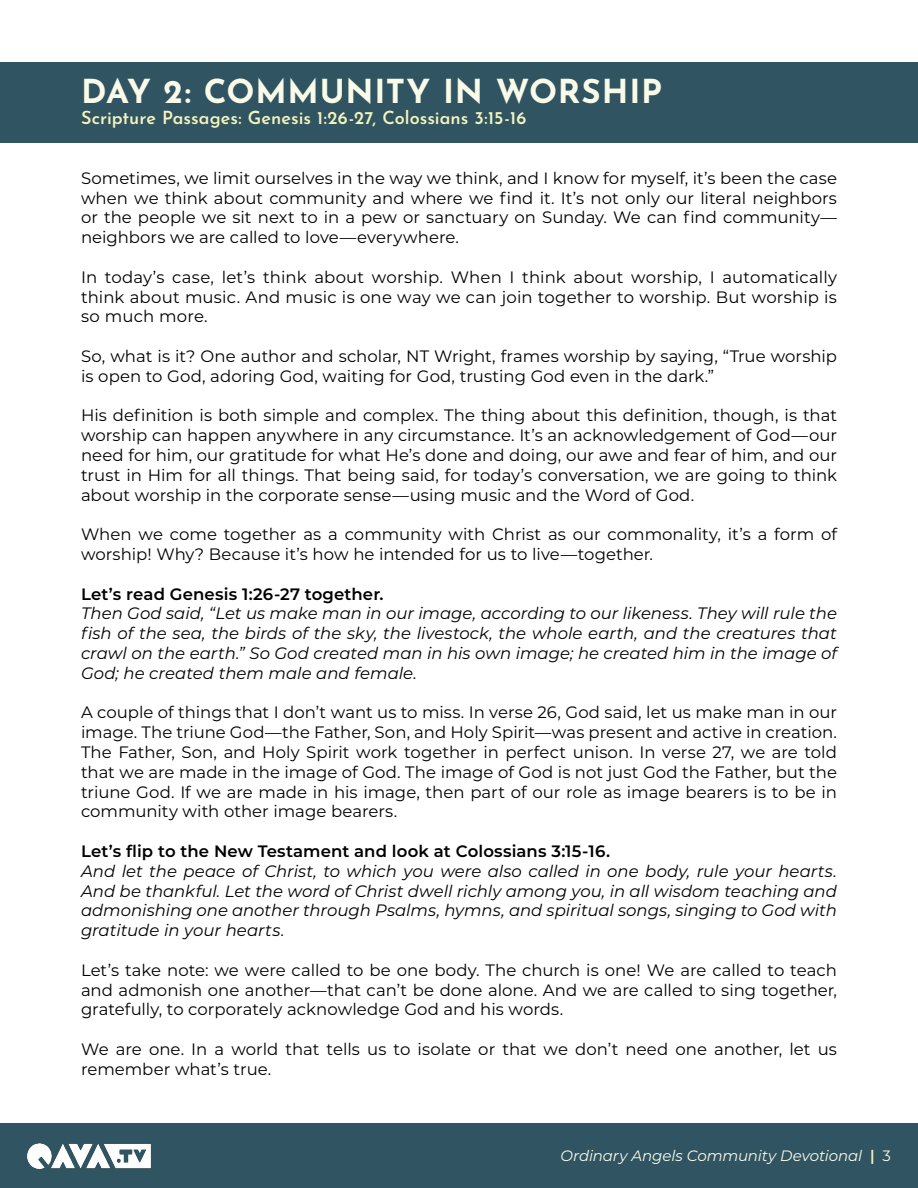
<style>
.page{position:relative;width:918px;height:1188px;background:#fff}
.page>*{position:absolute;margin:0;border:0;box-sizing:border-box;transform-origin:0 0}
.t1{font:700 33px "Josefin Sans";letter-spacing:.025em;color:#f9fae8}
.t2{font:600 18px "Josefin Sans";color:#f4f4bc}
.t3{font:16.5px/19.8px "Montserrat";color:#000;text-align:justify}
.t4{font:italic 16.5px/19.8px "Montserrat";color:#000;text-align:justify}
.t5{font:600 16.5px "Montserrat";letter-spacing:.005em;color:#000}
.t6{font:italic 15px "Montserrat";letter-spacing:-.005em;color:#f9fae8}
.s1{font-weight:600;font-style:normal;color:#f4f4bc}
.s2{font-style:normal}
</style>
<div class="page">
<div style="left:0;top:62px;width:918px;height:81px;background:#305461"></div>
<div style="left:0;top:1124px;width:918px;height:64px;background:#305461"></div>
<img style="left:27px;top:1143px;width:124px;height:25px">
<h1 class="t1" style="left:81px;top:62px;width:583px">DAY 2: COMMUNITY IN WORSHIP</h1>
<p class="t2" style="left:81px;top:103px;width:447px">Scripture Passages: Genesis 1:26-27, Colossians 3:15-16</p>
<p class="t3" style="left:81px;top:167px;width:758px">Sometimes, we limit ourselves in the way we think, and I know for myself, it’s been the case when we think about community and where we find it. It’s not only our literal neighbors or the people we sit next to in a pew or sanctuary on Sunday. We can find community— neighbors we are called to love—everywhere.</p>
<p class="t3" style="left:81px;top:266px;width:758px">In today’s case, let’s think about worship. When I think about worship, I automatically think about music. And music is one way we can join together to worship. But worship is so much more.</p>
<p class="t3" style="left:81px;top:346px;width:758px">So, what is it? One author and scholar, NT Wright, frames worship by saying, “True worship is open to God, adoring God, waiting for God, trusting God even in the dark.”</p>
<p class="t3" style="left:81px;top:405px;width:758px">His definition is both simple and complex. The thing about this definition, though, is that worship can happen anywhere in any circumstance. It’s an acknowledgement of God—our need for him, our gratitude for what He’s done and doing, our awe and fear of him, and our trust in Him for all things. That being said, for today’s conversation, we are going to think about worship in the corporate sense—using music and the Word of God.</p>
<p class="t3" style="left:81px;top:524px;width:758px">When we come together as a community with Christ as our commonality, it’s a form of worship! Why? Because it’s how he intended for us to live—together.</p>
<p class="t5" style="left:81px;top:582px;width:304px">Let’s read Genesis 1:26-27 together.</p>
<p class="t4" style="left:81px;top:603px;width:758px">Then God said, “Let us make man in our image, according to our likeness. They will rule the fish of the sea, the birds of the sky, the livestock, the whole earth, and the creatures that crawl on the earth.” So God created man in his own image; he created him in the image of God; he created them male and female.</p>
<p class="t3" style="left:81px;top:702px;width:758px">A couple of things that I don’t want us to miss. In verse 26, God said, let us make man in our image. The triune God—the Father, Son, and Holy Spirit—was present and active in creation.<br>The Father, Son, and Holy Spirit work together in perfect unison. In verse 27, we are told that we are made in the image of God. The image of God is not just God the Father, but the triune God. If we are made in his image, then part of our role as image bearers is to be in community with other image bearers.</p>
<p class="t5" style="left:81px;top:839px;width:531px">Let’s flip to the New Testament and look at Colossians 3:15-16.</p>
<p class="t4" style="left:81px;top:860px;width:758px">And let the peace of Christ, to which you were also called in one body, rule your hearts.<br>And be thankful. Let the word of Christ dwell richly among you, in all wisdom teaching and admonishing one another through Psalms, hymns, and spiritual songs, singing to God with gratitude in your hearts.</p>
<p class="t3" style="left:81px;top:959px;width:758px">Let’s take note: we were called to be one body. The church is one! We are called to teach and admonish one another—that can’t be done alone. And we are called to sing together, gratefully, to corporately acknowledge God and his words.</p>
<p class="t3" style="left:81px;top:1039px;width:757px">We are one. In a world that tells us to isolate or that we don’t need one another, let us remember what’s true.</p>
<p class="t6" style="left:561px;top:1145px;width:332px">Ordinary Angels Community Devotional <span class="s1">|</span> <span class="s2">3</span></p>
</div>
